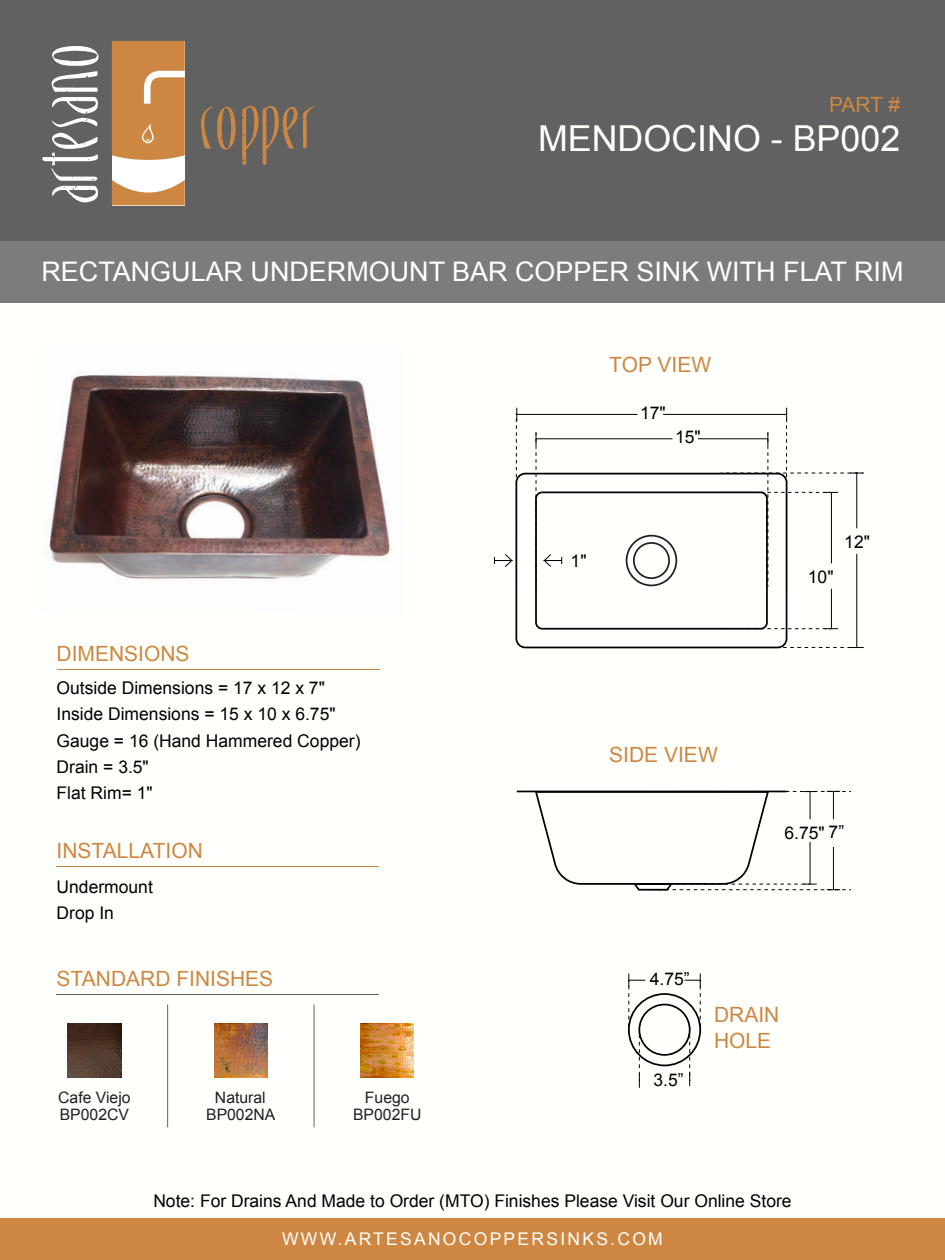
<style>
.page{position:relative;width:945px;height:1260px;background:#fff}
.page>*{position:absolute;margin:0;border:0;box-sizing:border-box;transform-origin:0 0}
.t1{font:35.88px "Arial";color:#fffffc}
.t2{font:26.95px "Arial";color:#fff}
.t3{font:21px/25.2px "Arial";color:#cd8742}
.t4{font:17.5px/26.2px "Arial";color:#000}
.t5{font:17.5px "Arial";letter-spacing:.13em;color:#fffffc}
.t6{font:15.75px/17.5px "Arial";color:#231f20;text-align:center}
</style>
<div class="page">
<div style="left:0;top:0;width:945px;height:246px;background:#616161"></div>
<div style="left:0;top:241px;width:945px;height:61px;background:#7c7c7c"></div>
<svg style="left:42px;top:133px;width:56px;height:70px"></svg>
<svg style="left:52px;top:46px;width:47px;height:81px"></svg>
<svg style="left:112px;top:41px;width:73px;height:164px;background:#d8a16c"></svg>
<svg style="left:201px;top:106px;width:35px;height:44px"></svg>
<svg style="left:242px;top:106px;width:72px;height:59px"></svg>
<div style="left:0;top:1218px;width:945px;height:42px;background:#cd8742"></div>
<hr style="left:57px;top:994px;width:322px;height:1px;background:#616161">
<img style="left:49px;top:374px;width:341px;height:206px">
<hr style="left:517px;top:791px;width:270px;height:1px;background:#000">
<svg style="left:781px;top:647px;width:82px;height:1px"></svg>
<hr style="left:856px;top:554px;width:1px;height:93px;background:#000">
<svg style="left:767px;top:628px;width:71px;height:1px"></svg>
<hr style="left:831px;top:589px;width:1px;height:40px;background:#000">
<div style="left:628px;top:993px;width:73px;height:73px;border:2px solid #000;border-radius:50%"></div>
<div style="left:638px;top:1004px;width:53px;height:52px;border:2px solid #000;border-radius:50%"></div>
<svg style="left:685px;top:974px;width:16px;height:112px"></svg>
<svg style="left:628px;top:974px;width:17px;height:114px"></svg>
<svg style="left:534px;top:790px;width:317px;height:101px"></svg>
<hr style="left:516px;top:414px;width:121px;height:1px;background:#000">
<hr style="left:663px;top:414px;width:124px;height:1px;background:#000">
<hr style="left:536px;top:438px;width:136px;height:1px;background:#000">
<svg style="left:721px;top:408px;width:142px;height:179px"></svg>
<hr style="left:698px;top:438px;width:70px;height:1px;background:#000">
<hr style="left:57px;top:669px;width:323px;height:1px;background:#cd8742">
<hr style="left:57px;top:866px;width:322px;height:1px;background:#cd8742">
<hr style="left:167px;top:1005px;width:1px;height:122px;background:#616161">
<hr style="left:314px;top:1005px;width:1px;height:122px;background:#616161">
<img style="left:68px;top:1024px;width:53px;height:53px">
<img style="left:361px;top:1024px;width:53px;height:53px">
<img style="left:214px;top:1024px;width:54px;height:53px">
<div style="left:515px;top:473px;width:272px;height:175px;border:2px solid #000;border-radius:9px"></div>
<div style="left:535px;top:492px;width:233px;height:138px;border:2px solid #000;border-radius:6px"></div>
<div style="left:633px;top:542px;width:37px;height:37px;border:2px solid #231f20;border-radius:50%"></div>
<div style="left:626px;top:535px;width:51px;height:51px;border:2px solid #231f20;border-radius:50%"></div>
<svg style="left:494px;top:408px;width:23px;height:179px"></svg>
<svg style="left:536px;top:432px;width:27px;height:155px"></svg>
<p class="t3" style="left:829px;top:92px;width:73px">PART #</p>
<h1 class="t1" style="left:538px;top:115px;width:364px">MENDOCINO - BP002</h1>
<h2 class="t2" style="left:41px;top:254px;width:864px">RECTANGULAR UNDERMOUNT BAR COPPER SINK WITH FLAT RIM</h2>
<p class="t3" style="left:609px;top:352px;width:103px">TOP VIEW</p>
<p class="t3" style="left:57px;top:641px;width:135px">DIMENSIONS</p>
<p class="t4" style="left:57px;top:675px;width:305px">Outside Dimensions = 17 x 12 x 7"<br>Inside Dimensions = 15 x 10 x 6.75"<br>Gauge = 16 (Hand Hammered Copper)<br>Drain = 3.5"<br>Flat Rim= 1"</p>
<p class="t3" style="left:57px;top:838px;width:148px">INSTALLATION</p>
<p class="t4" style="left:57px;top:874px;width:98px">Undermount<br>Drop In</p>
<p class="t3" style="left:57px;top:967px;width:218px">STANDARD FINISHES</p>
<p class="t6" style="left:58px;top:1089px;width:74px;text-align:left">Cafe Viejo<br>BP002CV</p>
<p class="t6" style="left:353px;top:1089px;width:70px">Fuego<br>BP002FU</p>
<p class="t6" style="left:206px;top:1089px;width:71px">Natural<br>BP002NA</p>
<p class="t4" style="left:571px;top:548px;width:17px">1"</p>
<p class="t4" style="left:640px;top:400px;width:27px">17"</p>
<p class="t4" style="left:675px;top:424px;width:27px">15"</p>
<p class="t4" style="left:808px;top:564px;width:27px">10"</p>
<p class="t4" style="left:844px;top:529px;width:27px">12"</p>
<p class="t3" style="left:609px;top:742px;width:110px">SIDE VIEW</p>
<p class="t4" style="left:650px;top:966px;width:41px">4.75”</p>
<p class="t4" style="left:784px;top:820px;width:61px">6.75" 7”</p>
<p class="t4" style="left:654px;top:1067px;width:32px">3.5”</p>
<p class="t3" style="left:714px;top:1003px;width:67px">DRAIN<br>HOLE</p>
<p class="t4" style="left:153px;top:1188px;width:640px">Note: For Drains And Made to Order (MTO) Finishes Please Visit Our Online Store</p>
<p class="t5" style="left:282px;top:1228px;width:382px">WWW.ARTESANOCOPPERSINKS.COM</p>
</div>
